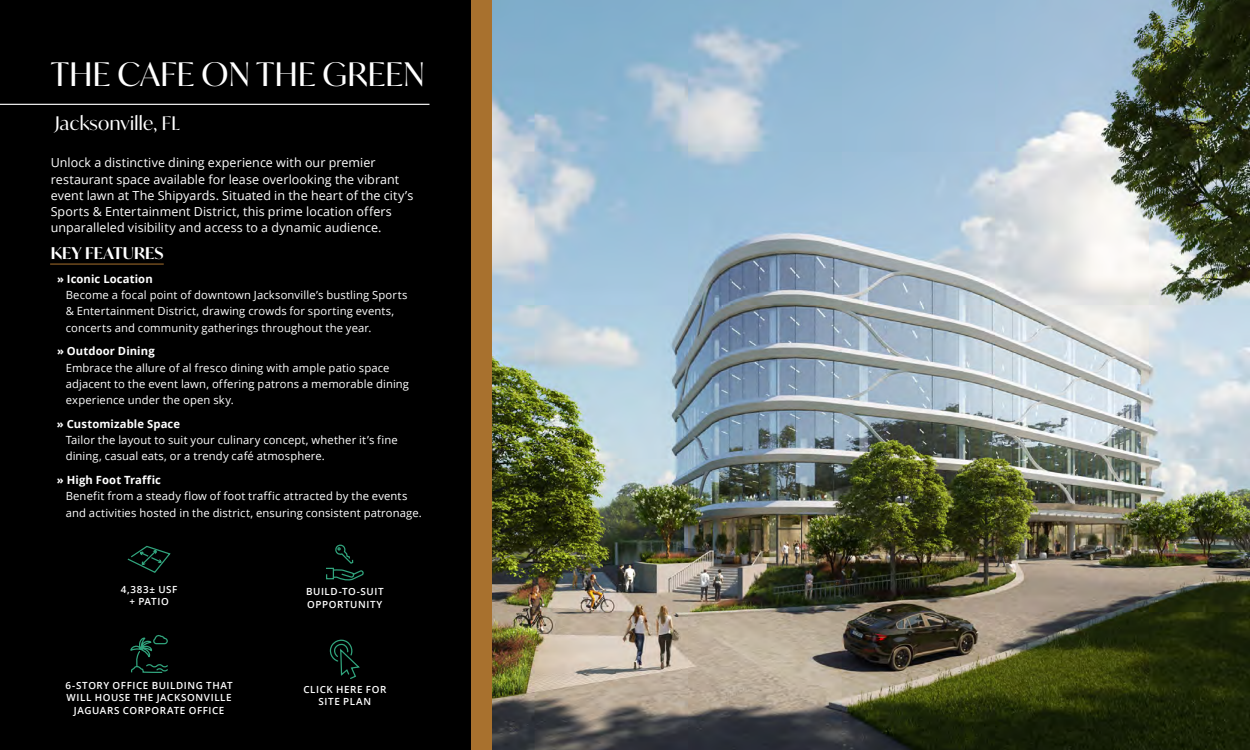
<style>
.page{position:relative;width:1250px;height:750px;background:#fff}
.page>*{position:absolute;margin:0;border:0;box-sizing:border-box;transform-origin:0 0}
.t1{font:32.5px "Ivy Mode";letter-spacing:.01em;color:#fff}
.t2{font:18.75px "Ivy Mode";letter-spacing:.02em;color:#fff}
.t3{font:600 16.25px "Ivy Mode";letter-spacing:.01em;color:#fff}
.t4{font:12.5px/16.2px "Open Sans";letter-spacing:.005em;color:#fff}
.t5{font:11.25px/16.2px "Open Sans";letter-spacing:.01em;color:#fff}
.t6{font:700 11.25px "Open Sans";letter-spacing:.01em;color:#fff}
.t7{font:600 9.88px/12.2px "Open Sans";letter-spacing:.06em;color:#fff;text-align:center}
</style>
<div class="page">
<img style="left:492px;top:0;width:758px;height:750px">
<div style="left:0;top:0;width:489px;height:750px;background:#000"></div>
<div style="left:471px;top:0;width:21px;height:750px;background:#a8712e"></div>
<hr style="left:0;top:104px;width:429px;height:1px;background:#fff">
<svg style="left:127px;top:545px;width:44px;height:28px"></svg>
<svg style="left:130px;top:635px;width:38px;height:38px"></svg>
<svg style="left:326px;top:544px;width:38px;height:37px"></svg>
<svg style="left:329px;top:639px;width:31px;height:40px"></svg>
<hr style="left:50px;top:264px;width:114px;height:1px;background:#a8712e">
<h1 class="t1" style="left:51px;top:52px;width:375px">THE CAFE ON THE GREEN</h1>
<h2 class="t2" style="left:55px;top:111px;width:126px">Jacksonville, FL</h2>
<p class="t4" style="left:51px;top:154px;width:364px">Unlock a distinctive dining experience with our premier restaurant space available for lease overlooking the vibrant event lawn at The Shipyards. Situated in the heart of the city’s Sports &amp; Entertainment District, this prime location offers unparalleled visibility and access to a dynamic audience.</p>
<h3 class="t3" style="left:51px;top:242px;width:114px">KEY FEATURES</h3>
<p class="t6" style="left:57px;top:271px;width:97px">» Iconic Location</p>
<p class="t5" style="left:66px;top:287px;width:343px">Become a focal point of downtown Jacksonville’s bustling Sports &amp; Entertainment District, drawing crowds for sporting events, concerts and community gatherings throughout the year.</p>
<p class="t6" style="left:57px;top:343px;width:99px">» Outdoor Dining</p>
<p class="t5" style="left:66px;top:359px;width:345px">Embrace the allure of al fresco dining with ample patio space adjacent to the event lawn, offering patrons a memorable dining experience under the open sky.</p>
<p class="t6" style="left:57px;top:416px;width:125px">» Customizable Space</p>
<p class="t5" style="left:66px;top:432px;width:334px">Tailor the layout to suit your culinary concept, whether it’s fine dining, casual eats, or a trendy café atmosphere.</p>
<p class="t6" style="left:57px;top:472px;width:106px">» High Foot Traffic</p>
<p class="t5" style="left:66px;top:488px;width:358px">Benefit from a steady flow of foot traffic attracted by the events and activities hosted in the district, ensuring consistent patronage.</p>
<p class="t7" style="left:121px;top:583px;width:58px">4,383± USF + PATIO</p>
<p class="t7" style="left:66px;top:679px;width:168px">6-STORY OFFICE BUILDING THAT<br>WILL HOUSE THE JACKSONVILLE<br>JAGUARS CORPORATE OFFICE</p>
<p class="t7" style="left:306px;top:585px;width:79px;text-align:left">BUILD-TO-SUIT<br>OPPORTUNITY</p>
<p class="t7" style="left:303px;top:683px;width:84px">CLICK HERE FOR<br>SITE PLAN</p>
</div>
